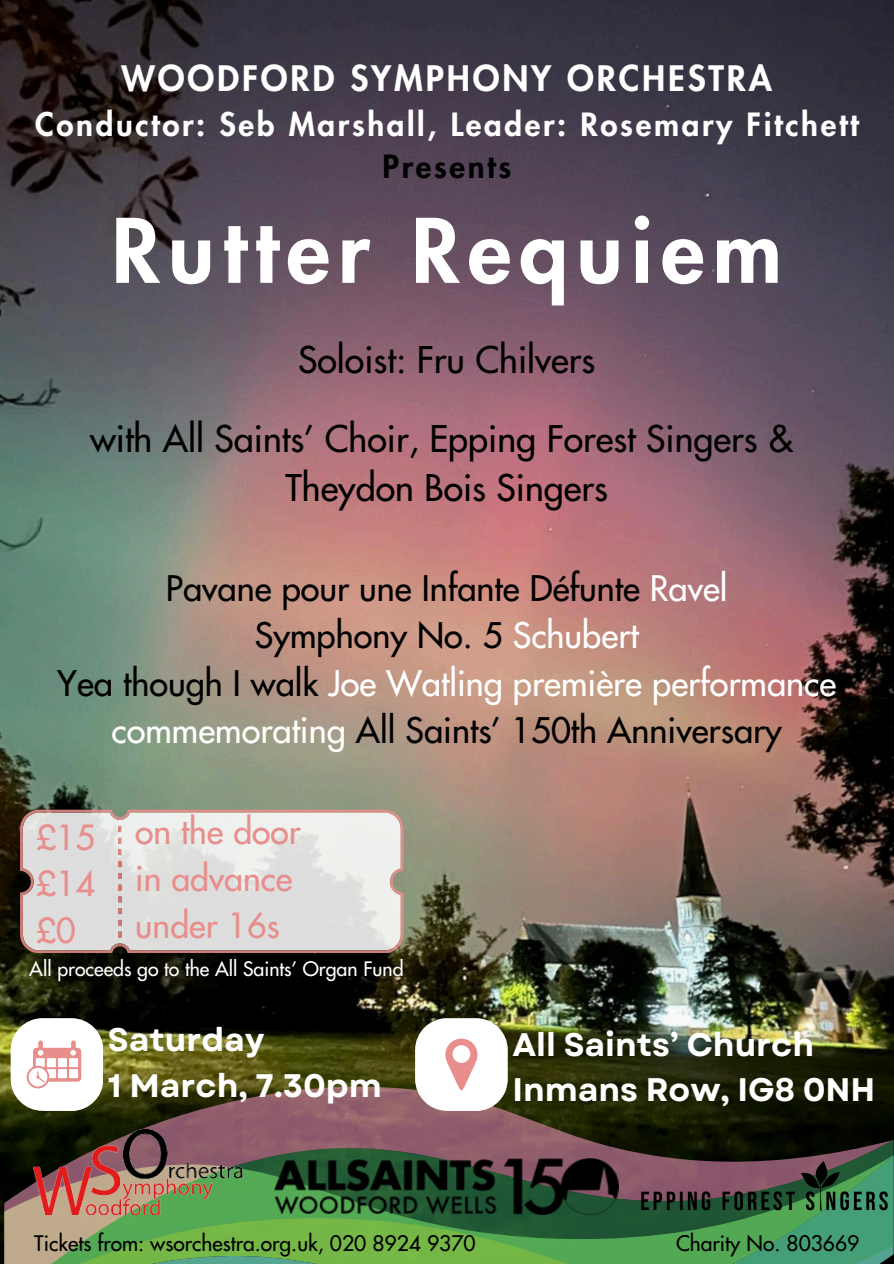
<style>
.page{position:relative;width:894px;height:1264px;background:#fff}
.page>*{position:absolute;margin:0;border:0;box-sizing:border-box;transform-origin:0 0}
.t1{font:800 86.25px "Futura Std";letter-spacing:.095em;color:#fff}
.t2{font:500 36px/49.5px "Futura Std";color:#000;text-align:center}
.t3{font:500 34.5px/47.2px "Futura Std";color:#000;text-align:center}
.t4{font:800 34.35px "Futura Std";letter-spacing:.085em;color:#fff}
.t5{font:500 33.9px/46.8px "Futura Std";color:#e88e8c}
.t6{font:700 32.55px/45.2px "Garet";color:#fff}
.t7{font:800 31.35px/42.8px "Futura Std";letter-spacing:.085em;color:#fff;text-align:center}
.t8{font:500 21px "Futura Std";color:#000}
.t9{font:500 19.5px "Futura Std";color:#fff}
.s1{color:#000}
.s2{color:#fff}
</style>
<div class="page">
<img style="left:0;top:0;width:893px;height:1263px">
<svg style="left:4px;top:1086px;width:889px;height:53px;background:#433527"></svg>
<svg style="left:4px;top:1139px;width:889px;height:124px;background:#5a854e"></svg>
<img style="left:34px;top:1129px;width:209px;height:85px">
<img style="left:640px;top:1161px;width:248px;height:53px">
<img style="left:275px;top:1158px;width:343px;height:56px">
<div style="left:415px;top:1018px;width:92px;height:92px;background:#fff;border-radius:32px"></div>
<svg style="left:445px;top:1038px;width:61px;height:72px"></svg>
<div style="left:11px;top:1018px;width:92px;height:92px;background:#fff;border-radius:32px"></div>
<svg style="left:27px;top:1040px;width:74px;height:70px"></svg>
<svg style="left:20px;top:809px;width:383px;height:144px;background:#dddad8"></svg>
<h3 class="t4" style="left:121px;top:62px;width:652px">WOODFORD SYMPHONY ORCHESTRA</h3>
<h3 class="t7" style="left:35px;top:104px;width:825px">Conductor: Seb Marshall, Leader: Rosemary Fitchett<br><span class="s1">Presents</span></h3>
<h3 class="t1" style="left:112px;top:212px;width:671px">Rutter Requiem</h3>
<p class="t2" style="left:298px;top:336px;width:298px">Soloist: Fru Chilvers</p>
<p class="t2" style="left:90px;top:415px;width:704px">with All Saints’ Choir, Epping Forest Singers &amp;<br>Theydon Bois Singers</p>
<p class="t3" style="left:57px;top:566px;width:780px">Pavane pour une Infante Défunte <span class="s2">Ravel<br></span>Symphony No. 5 <span class="s2">Schubert<br></span>Yea though I walk <span class="s2">Joe Watling première performance commemorating</span> All Saints’ 150th Anniversary</p>
<h2 class="t5" style="left:135px;top:810px;width:167px">on the door in advance under 16s</h2>
<h2 class="t5" style="left:36px;top:815px;width:60px;text-align:justify">£15 £14 £0</h2>
<h2 class="t9" style="left:29px;top:959px;width:375px">All proceeds go to the All Saints’ Organ Fund</h2>
<h2 class="t6" style="left:108px;top:1016px;width:158px">Saturday</h2>
<p class="t6" style="left:108px;top:1063px;width:275px">1 March, 7.30pm</p>
<h2 class="t6" style="left:512px;top:1021px;width:364px">All Saints’ Church<br>Inmans Row, IG8 0NH</h2>
<p class="t8" style="left:34px;top:1233px;width:443px">Tickets from: wsorchestra.org.uk, 020 8924 9370</p>
<p class="t8" style="left:675px;top:1233px;width:185px">Charity No. 803669</p>
</div>
